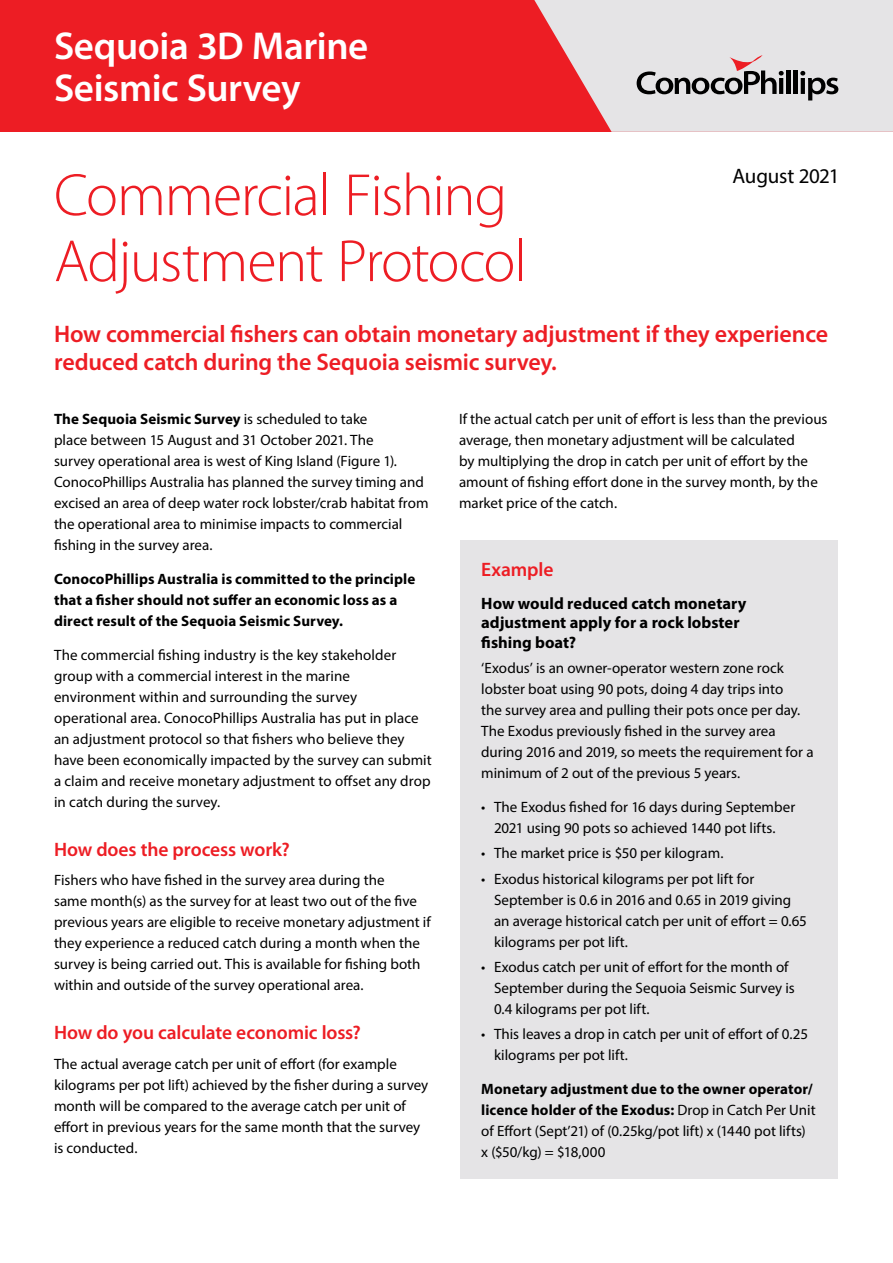
<style>
.page{position:relative;width:893px;height:1263px;background:#fff}
.page>*{position:absolute;margin:0;border:0;box-sizing:border-box;transform-origin:0 0}
.t1{font:300 60px "Myriad Pro";letter-spacing:-.025em;color:#ed1d24}
.t2{font:600 39px/42px "Myriad Pro";letter-spacing:-.01em;color:#fff}
.t3{font:600 24px/28.8px "Myriad Pro";letter-spacing:-.005em;color:#ed1d24}
.t4{font:21px "Myriad Pro";letter-spacing:-.015em;color:#000}
.t5{font:600 19.5px "Myriad Pro";letter-spacing:-.005em;color:#ed1d24}
.t6{font:700 16.5px/19.8px "Myriad Pro";color:#000}
.t7{font:15px/21px "Myriad Pro";color:#000}
.t8{font:700 15px/21px "Myriad Pro";letter-spacing:.005em;color:#000}
.s1{font-weight:700}
</style>
<div class="page">
<div style="left:460px;top:540px;width:377px;height:638px;background:#e5e4e6"></div>
<div style="left:0;top:0;width:893px;height:132px;background:#ed1d24"></div>
<svg style="left:534px;top:0;width:359px;height:132px;background:#e5cacc"></svg>
<hr style="left:786px;top:71px;width:4px;height:23px;background:#000">
<hr style="left:794px;top:71px;width:4px;height:23px;background:#000">
<svg style="left:800px;top:71px;width:38px;height:29px"></svg>
<svg style="left:637px;top:55px;width:147px;height:39px;background:#aea9ab"></svg>
<h2 class="t2" style="left:54px;top:24px;width:316px">Sequoia 3D Marine<br>Seismic Survey</h2>
<h1 class="t1" style="left:54px;top:159px;width:455px">Commercial Fishing</h1>
<h3 class="t4" style="left:733px;top:163px;width:108px">August 2021</h3>
<h1 class="t1" style="left:54px;top:225px;width:475px">Adjustment Protocol</h1>
<h3 class="t3" style="left:54px;top:319px;width:776px">How commercial fishers can obtain monetary adjustment if they experience reduced catch during the Sequoia seismic survey.</h3>
<p class="t7" style="left:54px;top:408px;width:376px"><span class="s1">The Sequoia Seismic Survey</span> is scheduled to take<br>place between 15 August and 31 October 2021. The<br>survey operational area is west of King Island (Figure 1).<br>ConocoPhillips Australia has planned the survey timing and excised an area of deep water rock lobster/crab habitat from the operational area to minimise impacts to commercial fishing in the survey area.</p>
<p class="t8" style="left:54px;top:568px;width:363px">ConocoPhillips Australia is committed to the principle that a fisher should not suffer an economic loss as a direct result of the Sequoia Seismic Survey.</p>
<p class="t7" style="left:54px;top:644px;width:379px">The commercial fishing industry is the key stakeholder group with a commercial interest in the marine environment within and surrounding the survey operational area. ConocoPhillips Australia has put in place an adjustment protocol so that fishers who believe they have been economically impacted by the survey can submit a claim and receive monetary adjustment to offset any drop in catch during the survey.</p>
<h3 class="t5" style="left:54px;top:837px;width:237px">How does the process work?</h3>
<p class="t7" style="left:54px;top:869px;width:378px">Fishers who have fished in the survey area during the<br>same month(s) as the survey for at least two out of the five previous years are eligible to receive monetary adjustment if they experience a reduced catch during a month when the survey is being carried out. This is available for fishing both within and outside of the survey operational area.</p>
<h3 class="t5" style="left:54px;top:1020px;width:308px">How do you calculate economic loss?</h3>
<p class="t7" style="left:54px;top:1053px;width:376px">The actual average catch per unit of effort (for example kilograms per pot lift) achieved by the fisher during a survey month will be compared to the average catch per unit of effort in previous years for the same month that the survey is conducted.</p>
<p class="t7" style="left:459px;top:408px;width:370px">If the actual catch per unit of effort is less than the previous average, then monetary adjustment will be calculated<br>by multiplying the drop in catch per unit of effort by the amount of fishing effort done in the survey month, by the market price of the catch.</p>
<h3 class="t5" style="left:481px;top:557px;width:74px">Example</h3>
<p class="t6" style="left:481px;top:592px;width:267px">How would reduced catch monetary adjustment apply for a rock lobster fishing boat?</p>
<p class="t7" style="left:481px;top:658px;width:334px">‘Exodus’ is an owner-operator western zone rock lobster boat using 90 pots, doing 4 day trips into<br>the survey area and pulling their pots once per day.<br>The Exodus previously fished in the survey area during 2016 and 2019, so meets the requirement for a minimum of 2 out of the previous 5 years.</p>
<p class="t7" style="left:481px;top:796px;width:315px;text-align:center">• The Exodus fished for 16 days during September<br>2021 using 90 pots so achieved 1440 pot lifts.</p>
<p class="t7" style="left:481px;top:843px;width:244px">• The market price is $50 per kilogram.</p>
<p class="t7" style="left:494px;top:868px;width:314px;text-indent:-13px">• Exodus historical kilograms per pot lift for September is 0.6 in 2016 and 0.65 in 2019 giving an average historical catch per unit of effort = 0.65 kilograms per pot lift.</p>
<p class="t7" style="left:494px;top:956px;width:302px;text-indent:-13px">• Exodus catch per unit of effort for the month of<br>September during the Sequoia Seismic Survey is<br>0.4 kilograms per pot lift.</p>
<p class="t7" style="left:494px;top:1023px;width:316px;text-indent:-13px">• This leaves a drop in catch per unit of effort of 0.25 kilograms per pot lift.</p>
<p class="t7" style="left:481px;top:1078px;width:336px"><span class="s1">Monetary adjustment due to the owner operator/ licence holder of the Exodus:</span> Drop in Catch Per Unit of Effort (Sept’21) of (0.25kg/pot lift) x (1440 pot lifts) x ($50/kg) = $18,000</p>
</div>
